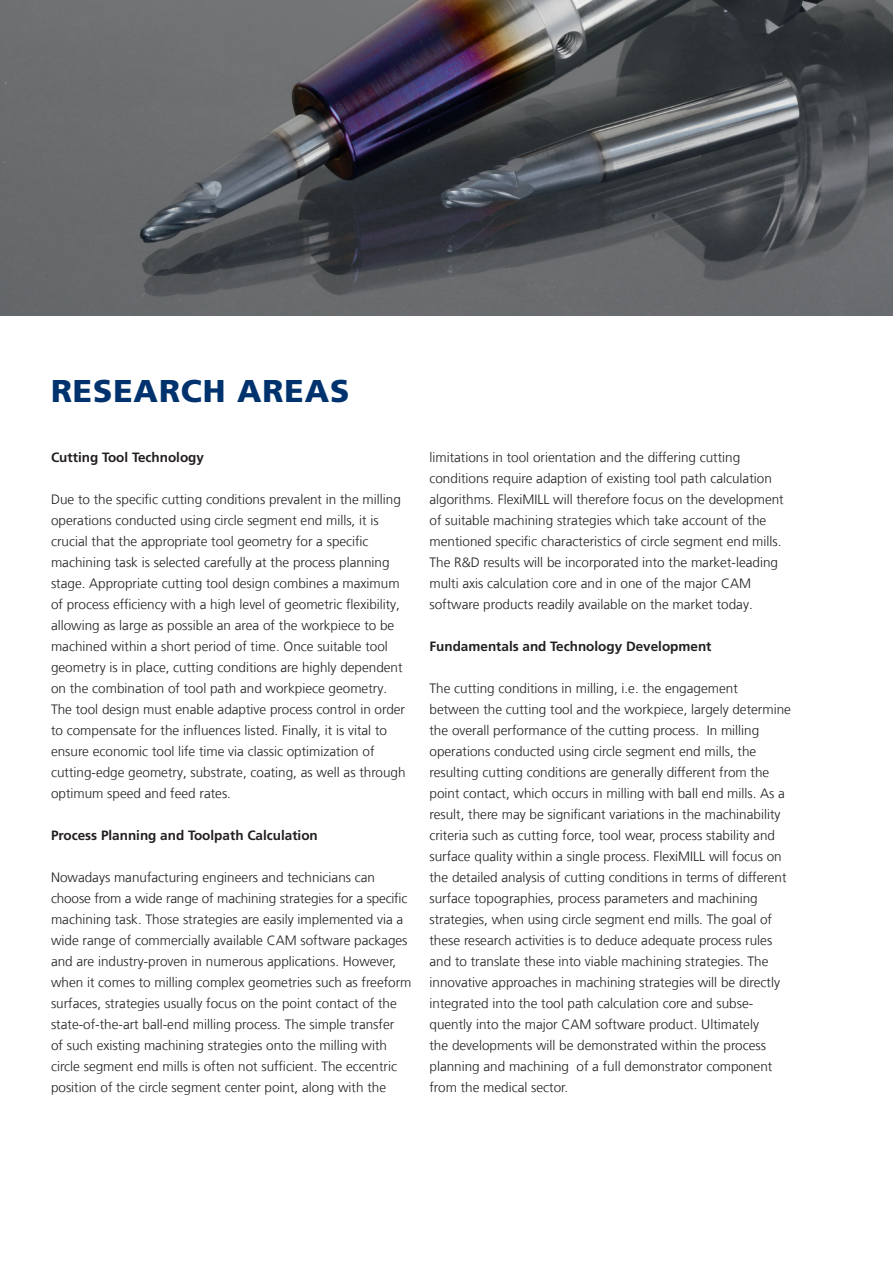
<style>
.page{position:relative;width:893px;height:1263px;background:#fff}
.page>*{position:absolute;margin:0;border:0;box-sizing:border-box;transform-origin:0 0}
.t1{font:900 31.5px "Frutiger LT Com";letter-spacing:.03em;color:#00326d}
.t2{font:300 13.5px/21px "Frutiger LT Com";color:#231f20}
.t3{font:700 13.5px "Frutiger LT Com";color:#231f20}
</style>
<div class="page">
<img style="left:0;top:0;width:893px;height:315px">
<h1 class="t1" style="left:51px;top:372px;width:300px">RESEARCH AREAS</h1>
<p class="t3" style="left:51px;top:449px;width:155px">Cutting Tool Technology</p>
<p class="t2" style="left:51px;top:489px;width:356px">Due to the specific cutting conditions prevalent in the milling operations conducted using circle segment end mills, it is crucial that the appropriate tool geometry for a specific machining task is selected carefully at the process planning stage. Appropriate cutting tool design combines a maximum of process efficiency with a high level of geometric flexibility, allowing as large as possible an area of the workpiece to be machined within a short period of time. Once suitable tool geometry is in place, cutting conditions are highly dependent on the combination of tool path and workpiece geometry.<br>The tool design must enable adaptive process control in order to compensate for the influences listed. Finally, it is vital to ensure economic tool life time via classic optimization of cutting-edge geometry, substrate, coating, as well as through optimum speed and feed rates.</p>
<p class="t3" style="left:51px;top:827px;width:268px">Process Planning and Toolpath Calculation</p>
<p class="t2" style="left:51px;top:867px;width:362px">Nowadays manufacturing engineers and technicians can choose from a wide range of machining strategies for a specific machining task. Those strategies are easily implemented via a wide range of commercially available CAM software packages and are industry-proven in numerous applications. However, when it comes to milling complex geometries such as freeform surfaces, strategies usually focus on the point contact of the state-of-the-art ball-end milling process. The simple transfer<br>of such existing machining strategies onto the milling with circle segment end mills is often not sufficient. The eccentric position of the circle segment center point, along with the</p>
<p class="t2" style="left:429px;top:447px;width:356px">limitations in tool orientation and the differing cutting conditions require adaption of existing tool path calculation algorithms. FlexiMILL will therefore focus on the development of suitable machining strategies which take account of the mentioned specific characteristics of circle segment end mills.<br>The R&amp;D results will be incorporated into the market-leading multi axis calculation core and in one of the major CAM software products readily available on the market today.</p>
<p class="t3" style="left:429px;top:639px;width:284px">Fundamentals and Technology Development</p>
<p class="t2" style="left:429px;top:678px;width:363px">The cutting conditions in milling, i.e. the engagement between the cutting tool and the workpiece, largely determine the overall performance of the cutting process. In milling operations conducted using circle segment end mills, the resulting cutting conditions are generally different from the point contact, which occurs in milling with ball end mills. As a result, there may be significant variations in the machinability criteria such as cutting force, tool wear, process stability and surface quality within a single process. FlexiMILL will focus on the detailed analysis of cutting conditions in terms of different surface topographies, process parameters and machining strategies, when using circle segment end mills. The goal of these research activities is to deduce adequate process rules and to translate these into viable machining strategies. The innovative approaches in machining strategies will be directly integrated into the tool path calculation core and subse&shy;quently into the major CAM software product. Ultimately<br>the developments will be demonstrated within the process planning and machining of a full demonstrator component from the medical sector.</p>
</div>
